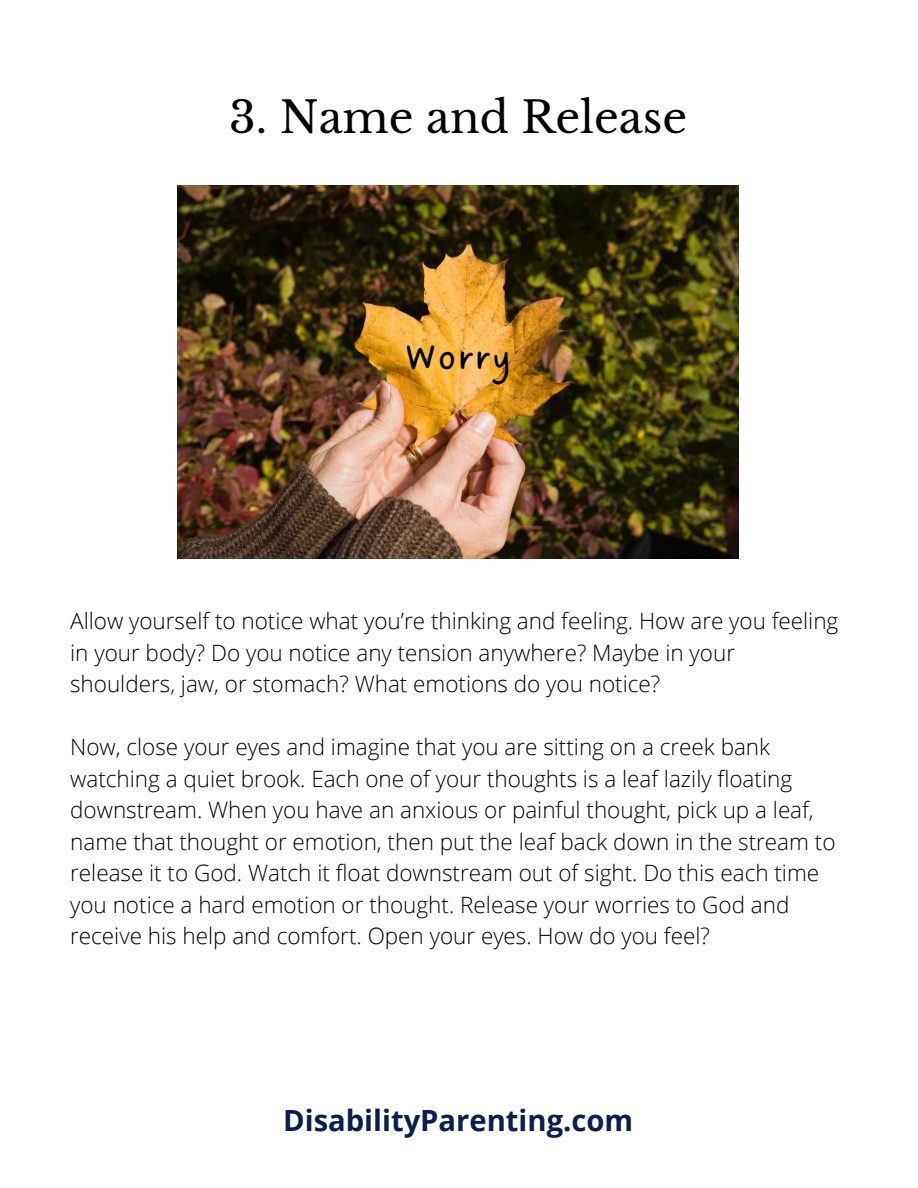
<style>
.page{position:relative;width:918px;height:1188px;background:#fff}
.page>*{position:absolute;margin:0;border:0;box-sizing:border-box;transform-origin:0 0}
.t1{font:43.2px "Libre Baskerville";color:#000}
.t2{font:42px "DO Sans Regular";color:#000}
.t3{font:700 29.25px "Open Sans";color:#0a1f50}
.t4{font:300 22.5px/31.5px "Open Sans";color:#000}
</style>
<div class="page">
<img style="left:178px;top:185px;width:560px;height:374px">
<h1 class="t1" style="left:229px;top:91px;width:459px">3. Name and Release</h1>
<h2 class="t2" style="left:404px;top:332px;width:110px">Worry</h2>
<p class="t4" style="left:70px;top:605px;width:770px">Allow yourself to notice what you’re thinking and feeling. How are you feeling in your body? Do you notice any tension anywhere? Maybe in your shoulders, jaw, or stomach? What emotions do you notice?</p>
<p class="t4" style="left:70px;top:731px;width:767px">Now, close your eyes and imagine that you are sitting on a creek bank watching a quiet brook. Each one of your thoughts is a leaf lazily floating downstream. When you have an anxious or painful thought, pick up a leaf, name that thought or emotion, then put the leaf back down in the stream to release it to God. Watch it float downstream out of sight. Do this each time you notice a hard emotion or thought. Release your worries to God and receive his help and comfort. Open your eyes. How do you feel?</p>
<h3 class="t3" style="left:283px;top:1100px;width:352px">DisabilityParenting.com</h3>
</div>
